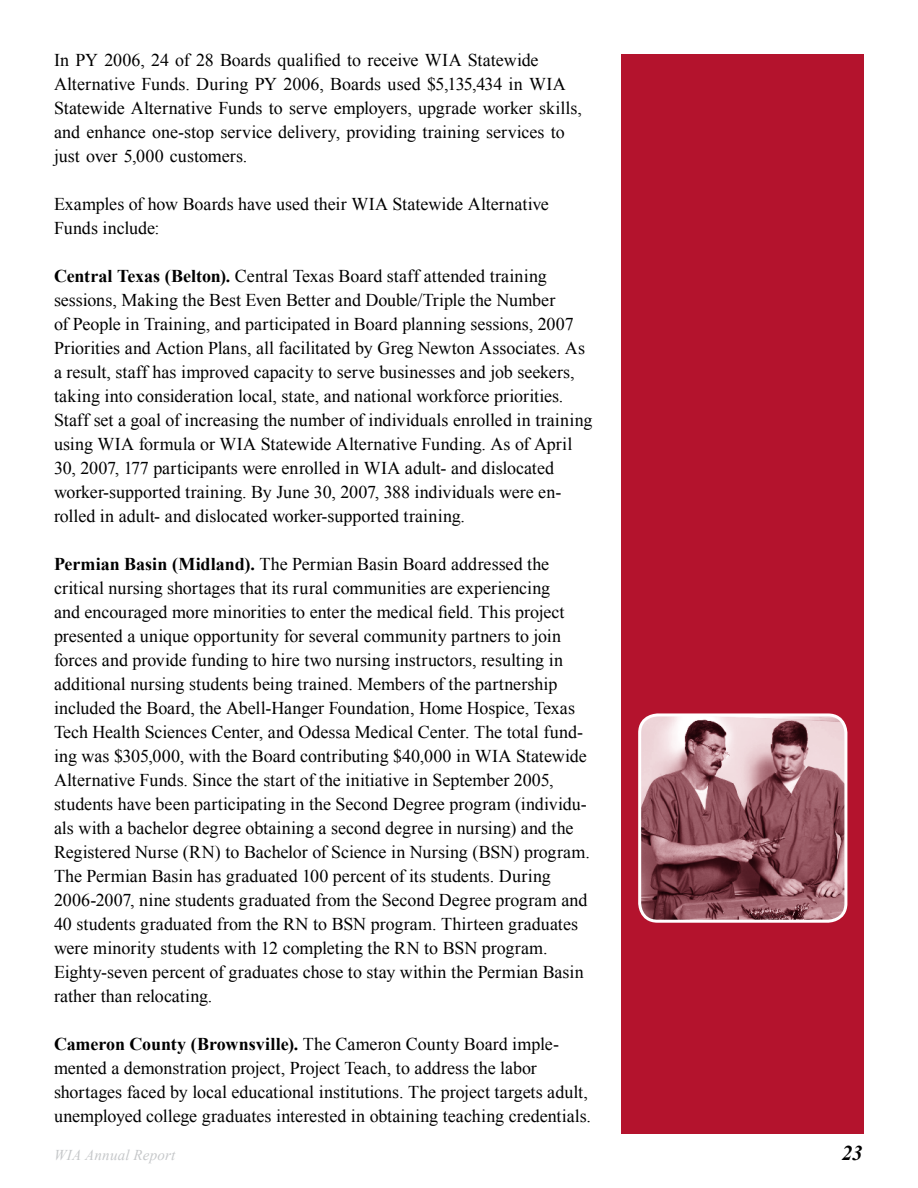
<style>
.page{position:relative;width:918px;height:1188px;background:#fff}
.page>*{position:absolute;margin:0;border:0;box-sizing:border-box;transform-origin:0 0}
.t1{font:italic 700 21px "Times New Roman";color:#000}
.t2{font:18px/24px "Times New Roman";color:#000}
.t3{font:italic 15px "Times New Roman";letter-spacing:.02em;color:#c6c8ca}
.s1{font-weight:700}
</style>
<div class="page">
<div style="left:621px;top:54px;width:243px;height:1080px;background:#b4132d"></div>
<img style="left:640px;top:715px;width:206px;height:206px;border-radius:18px">
<div style="left:638px;top:713px;width:209px;height:210px;border:3px solid #fff;border-radius:18px"></div>
<p class="t2" style="left:54px;top:48px;width:529px">In PY 2006, 24 of 28 Boards qualified to receive WIA Statewide Alternative Funds. During PY 2006, Boards used $5,135,434 in WIA Statewide Alternative Funds to serve employers, upgrade worker skills, and enhance one-stop service delivery, providing training services to just over 5,000 customers.</p>
<p class="t2" style="left:54px;top:192px;width:496px">Examples of how Boards have used their WIA Statewide Alternative<br>Funds include:</p>
<p class="t2" style="left:54px;top:264px;width:540px"><span class="s1">Central Texas (Belton).</span> Central Texas Board staff attended training sessions, Making the Best Even Better and Double/Triple the Number<br>of People in Training, and participated in Board planning sessions, 2007<br>Priorities and Action Plans, all facilitated by Greg Newton Associates. As a result, staff has improved capacity to serve businesses and job seekers, taking into consideration local, state, and national workforce priorities.<br>Staff set a goal of increasing the number of individuals enrolled in training using WIA formula or WIA Statewide Alternative Funding. As of April 30, 2007, 177 participants were enrolled in WIA adult- and dislocated worker-supported training. By June 30, 2007, 388 individuals were en&shy;rolled in adult- and dislocated worker-supported training.</p>
<p class="t2" style="left:54px;top:552px;width:537px"><span class="s1">Permian Basin (Midland).</span> The Permian Basin Board addressed the critical nursing shortages that its rural communities are experiencing<br>and encouraged more minorities to enter the medical field. This project presented a unique opportunity for several community partners to join forces and provide funding to hire two nursing instructors, resulting in additional nursing students being trained. Members of the partnership included the Board, the Abell-Hanger Foundation, Home Hospice, Texas Tech Health Sciences Center, and Odessa Medical Center. The total fund&shy;ing was $305,000, with the Board contributing $40,000 in WIA Statewide Alternative Funds. Since the start of the initiative in September 2005, students have been participating in the Second Degree program (individu&shy;als with a bachelor degree obtaining a second degree in nursing) and the Registered Nurse (RN) to Bachelor of Science in Nursing (BSN) program.<br>The Permian Basin has graduated 100 percent of its students. During 2006-2007, nine students graduated from the Second Degree program and 40 students graduated from the RN to BSN program. Thirteen graduates were minority students with 12 completing the RN to BSN program.<br>Eighty-seven percent of graduates chose to stay within the Permian Basin rather than relocating.</p>
<p class="t2" style="left:54px;top:1032px;width:539px"><span class="s1">Cameron County (Brownsville).</span> The Cameron County Board imple&shy;mented a demonstration project, Project Teach, to address the labor shortages faced by local educational institutions. The project targets adult, unemployed college graduates interested in obtaining teaching credentials.</p>
<p class="t3" style="left:54px;top:1145px;width:123px">WIA Annual Report</p>
<p class="t1" style="left:842px;top:1138px;width:22px">23</p>
</div>
